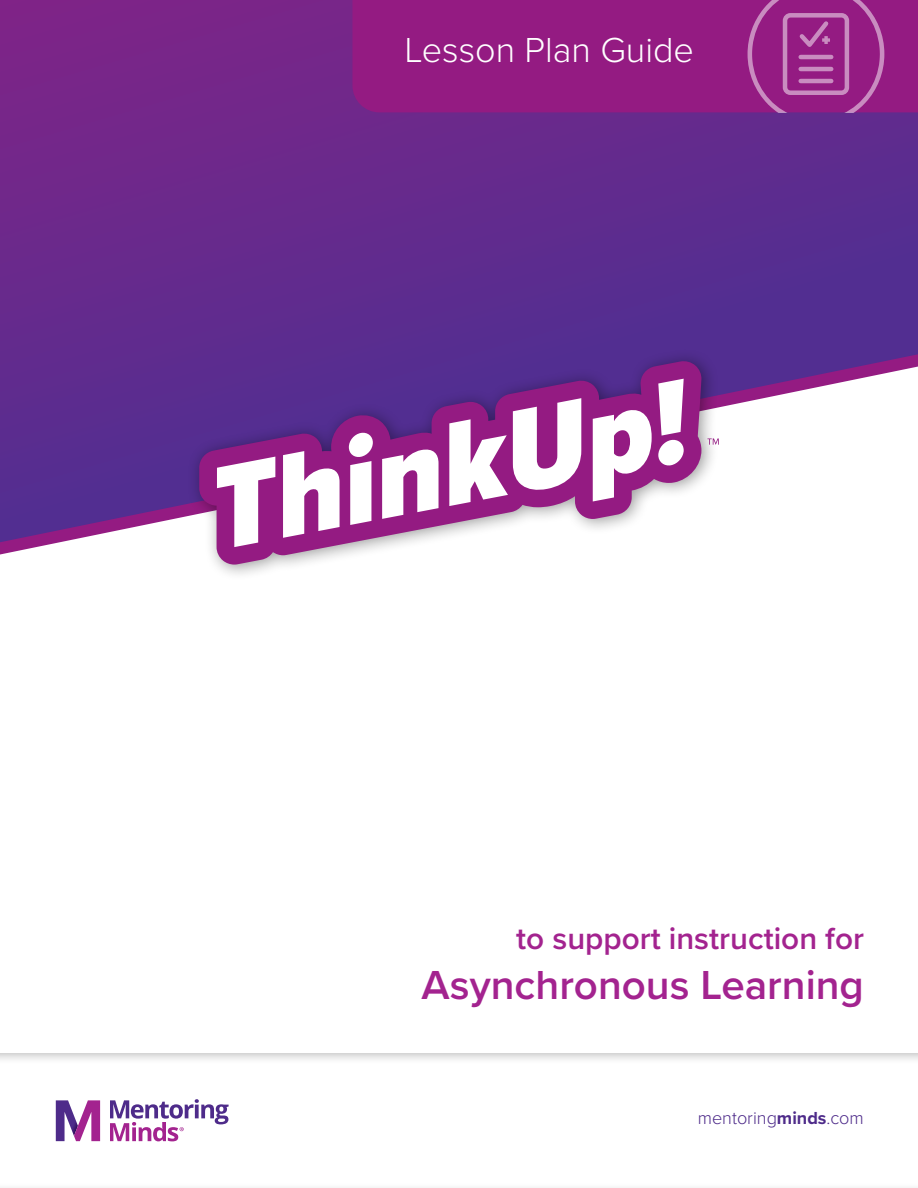
<style>
.page{position:relative;width:918px;height:1188px;background:#fff}
.page>*{position:absolute;margin:0;border:0;box-sizing:border-box;transform-origin:0 0}
.SE-TE_copy{font:600 42px "Proxima Nova";color:#a3238f}
.Heading_1{font:300 36px "Proxima Nova";color:#fff}
.SE-TE_copy-2{font:600 31.5px "Proxima Nova";color:#a3238f}
.t1{font:300 18px "Proxima Nova";color:#4e2b8a}
.s1{font-weight:700}
</style>
<div class="page">
<svg style="left:0;top:0;width:918px;height:341px"></svg>
<svg style="left:0;top:341px;width:918px;height:214px"></svg>
<div style="left:352px;top:0;width:566px;height:112px;background:#941b82"></div>
<svg style="left:748px;top:0;width:136px;height:112px"></svg>
<hr style="left:801px;top:55px;width:30px;height:4px;background:#c98cc0">
<hr style="left:801px;top:67px;width:30px;height:4px;background:#c98cc0">
<hr style="left:801px;top:79px;width:30px;height:4px;background:#c98cc0">
<div style="left:186px;top:349px;width:533px;height:233px;background:#000;opacity:.4"></div>
<svg style="left:199px;top:360px;width:503px;height:205px"></svg>
<svg style="left:217px;top:457px;width:58px;height:90px"></svg>
<svg style="left:283px;top:451px;width:57px;height:87px"></svg>
<svg style="left:349px;top:432px;width:24px;height:93px"></svg>
<svg style="left:382px;top:448px;width:57px;height:71px"></svg>
<svg style="left:593px;top:408px;width:59px;height:93px"></svg>
<svg style="left:658px;top:379px;width:26px;height:88px"></svg>
<svg style="left:449px;top:398px;width:132px;height:108px"></svg>
<svg style="left:707px;top:438px;width:12px;height:7px"></svg>
<svg style="left:110px;top:1099px;width:119px;height:42px"></svg>
<svg style="left:56px;top:1100px;width:44px;height:41px"></svg>
<p class="Heading_1" style="left:405px;top:23px;width:291px">Lesson Plan Guide</p>
<p class="SE-TE_copy-2" style="left:516px;top:915px;width:349px">to support instruction for</p>
<p class="SE-TE_copy" style="left:422px;top:954px;width:444px">Asynchronous Learning</p>
<p class="t1" style="left:698px;top:1105px;width:168px">mentoring<span class="s1">minds</span>.com</p>
</div>
